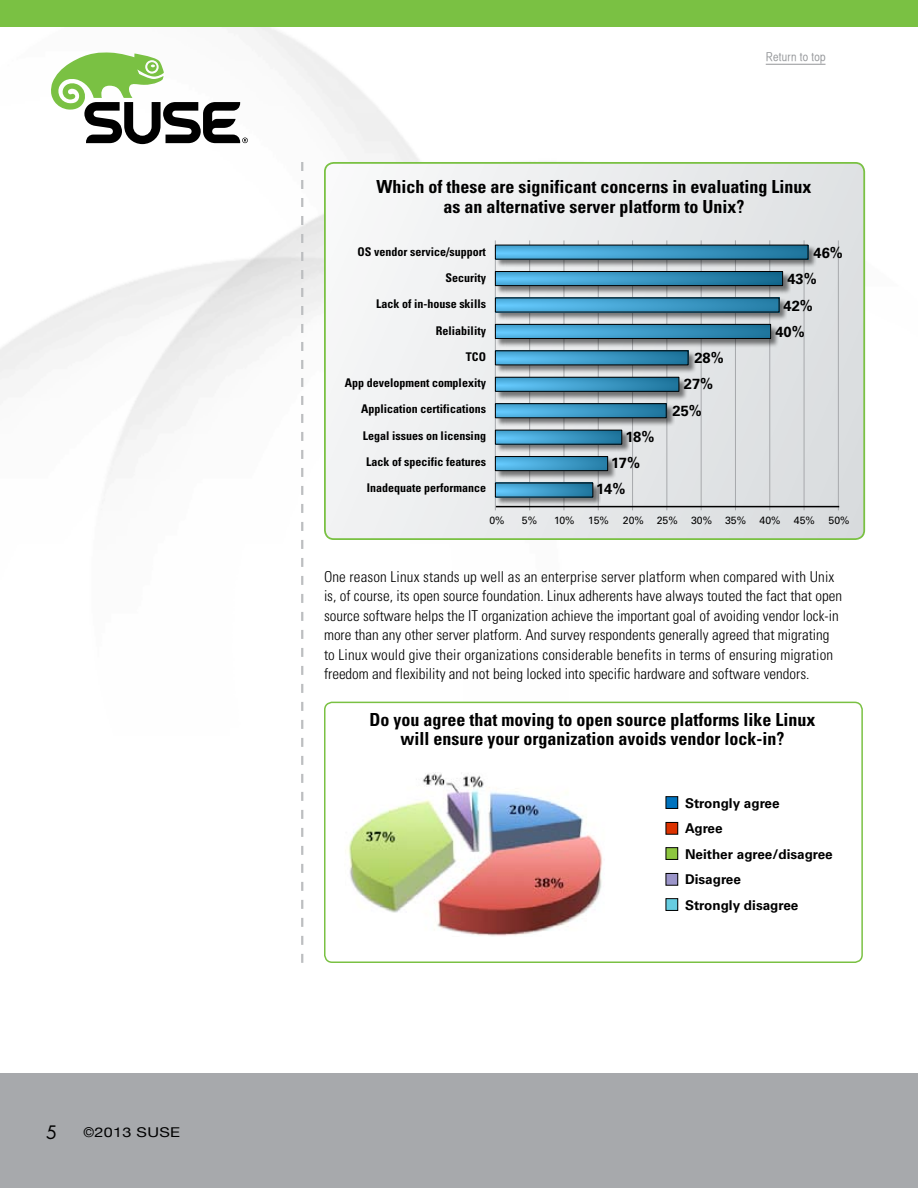
<style>
.page{position:relative;width:918px;height:1188px;background:#fff}
.page>*{position:absolute;margin:0;border:0;box-sizing:border-box;transform-origin:0 0}
.t1{font:700 condensed 18px/19.5px "Univers";color:#000;text-align:center}
.t2{font:18px "Futura";color:#000}
.t3{font:300 condensed 15px/19.5px "Univers";color:#000}
.t4{font:700 14.7px/26.2px "Univers";color:#000}
.t5{font:700 13.5px/25.5px "Univers";color:#000}
.t6{font:13.5px "Helvetica Neue";letter-spacing:.02em;color:#000}
.t7{font:700 condensed 12px/26.2px "Univers";color:#000;text-align:right}
.t8{font:12px "Helvetica CY Plain";letter-spacing:.02em;color:#939598}
.t9{font:10.5px "Univers";color:#000}
</style>
<div class="page">
<div style="left:0;top:1073px;width:918px;height:115px;background:#a7a9ac"></div>
<div style="left:0;top:0;width:918px;height:27px;background:#7ac143"></div>
<hr style="left:766px;top:64px;width:60px;height:1px;background:#939598">
<svg style="left:51px;top:52px;width:197px;height:92px"></svg>
<svg style="left:301px;top:162px;width:2px;height:801px"></svg>
<svg style="left:325px;top:163px;width:539px;height:376px"></svg>
<div style="left:324px;top:162px;width:541px;height:378px;border:2px solid #7ac143;border-radius:9px"></div>
<hr style="left:598px;top:240px;width:1px;height:270px;background:#a7a9ac">
<hr style="left:564px;top:240px;width:1px;height:270px;background:#a7a9ac">
<hr style="left:529px;top:240px;width:1px;height:270px;background:#a7a9ac">
<hr style="left:666px;top:240px;width:1px;height:270px;background:#a7a9ac">
<hr style="left:632px;top:240px;width:1px;height:270px;background:#a7a9ac">
<hr style="left:769px;top:240px;width:1px;height:270px;background:#a7a9ac">
<hr style="left:735px;top:240px;width:1px;height:270px;background:#a7a9ac">
<hr style="left:804px;top:240px;width:1px;height:270px;background:#a7a9ac">
<hr style="left:701px;top:240px;width:1px;height:270px;background:#a7a9ac">
<hr style="left:838px;top:240px;width:1px;height:270px;background:#a7a9ac">
<hr style="left:495px;top:506px;width:344px;height:1px;background:#000">
<hr style="left:495px;top:240px;width:1px;height:270px;background:#a7a9ac">
<div style="left:496px;top:246px;width:321px;height:22px;background:#000;opacity:.5"></div>
<svg style="left:497px;top:247px;width:309px;height:10px;background:#3e9bc8"></svg>
<div style="left:496px;top:272px;width:295px;height:23px;background:#000;opacity:.5"></div>
<svg style="left:497px;top:273px;width:284px;height:11px;background:#3994c1"></svg>
<div style="left:495px;top:271px;width:288px;height:15px;border:1px solid #000"></div>
<div style="left:496px;top:298px;width:292px;height:23px;background:#000;opacity:.5"></div>
<svg style="left:497px;top:300px;width:280px;height:10px;background:#43a1cf"></svg>
<div style="left:496px;top:325px;width:283px;height:22px;background:#000;opacity:.5"></div>
<svg style="left:497px;top:326px;width:272px;height:11px;background:#3e9bc8"></svg>
<div style="left:495px;top:324px;width:276px;height:15px;border:1px solid #000"></div>
<div style="left:496px;top:351px;width:201px;height:23px;background:#000;opacity:.5"></div>
<svg style="left:497px;top:353px;width:189px;height:10px;background:#3f9cc9"></svg>
<div style="left:496px;top:378px;width:192px;height:22px;background:#000;opacity:.5"></div>
<svg style="left:497px;top:379px;width:180px;height:11px;background:#3e9bc8"></svg>
<div style="left:495px;top:377px;width:184px;height:15px;border:1px solid #000"></div>
<div style="left:496px;top:404px;width:179px;height:23px;background:#000;opacity:.5"></div>
<svg style="left:497px;top:405px;width:167px;height:11px;background:#3e9bc8"></svg>
<div style="left:495px;top:403px;width:171px;height:15px;border:1px solid #000"></div>
<div style="left:496px;top:431px;width:134px;height:22px;background:#000;opacity:.5"></div>
<svg style="left:497px;top:432px;width:123px;height:10px"></svg>
<div style="left:496px;top:483px;width:105px;height:23px;background:#000;opacity:.5"></div>
<svg style="left:497px;top:485px;width:94px;height:10px"></svg>
<div style="left:496px;top:457px;width:121px;height:23px;background:#000;opacity:.5"></div>
<svg style="left:497px;top:458px;width:109px;height:11px"></svg>
<div style="left:495px;top:456px;width:113px;height:15px;border:1px solid #000"></div>
<div style="left:324px;top:702px;width:539px;height:261px;border:2px solid #7ac143;border-radius:8px"></div>
<img style="left:345px;top:772px;width:258px;height:164px">
<div style="left:666px;top:797px;width:12px;height:11px;background:#0073be"></div>
<div style="left:666px;top:796px;width:12px;height:13px;border:1px solid #000"></div>
<div style="left:666px;top:822px;width:12px;height:12px;background:#dc3200"></div>
<div style="left:666px;top:822px;width:12px;height:13px;border:1px solid #000"></div>
<div style="left:666px;top:873px;width:12px;height:12px;background:#9b95c9"></div>
<div style="left:666px;top:873px;width:12px;height:13px;border:1px solid #000"></div>
<div style="left:666px;top:899px;width:12px;height:11px;background:#66cde1"></div>
<div style="left:666px;top:898px;width:12px;height:13px;border:1px solid #000"></div>
<div style="left:666px;top:848px;width:12px;height:11px;background:#8dc63f"></div>
<div style="left:666px;top:847px;width:12px;height:13px;border:1px solid #000"></div>
<p class="t2" style="left:46px;top:1120px;width:13px">5</p>
<p class="t6" style="left:83px;top:1124px;width:98px">©2013 SUSE</p>
<p class="t8" style="left:766px;top:50px;width:61px">Return to top</p>
<p class="t1" style="left:377px;top:177px;width:436px">Which of these are significant concerns in evaluating Linux as an alternative server platform to Unix?</p>
<p class="t7" style="left:345px;top:238px;width:143px">OS vendor service/support<br>Security<br>Lack of in-house skills<br>Reliability<br>TCO<br>App development complexity<br>Application certifications<br>Legal issues on licensing<br>Lack of specific features<br>Inadequate performance</p>
<p class="t4" style="left:625px;top:424px;width:31px">18%</p>
<p class="t4" style="left:611px;top:450px;width:30px">17%</p>
<p class="t4" style="left:596px;top:476px;width:31px">14%</p>
<p class="t4" style="left:694px;top:345px;width:31px">28%</p>
<p class="t4" style="left:673px;top:371px;width:42px;text-indent:11px">27%<br>25%</p>
<p class="t4" style="left:814px;top:239px;width:31px">46%</p>
<p class="t4" style="left:787px;top:266px;width:31px">43%</p>
<p class="t4" style="left:784px;top:292px;width:31px">42%</p>
<p class="t4" style="left:775px;top:319px;width:31px">40%</p>
<p class="t9" style="left:489px;top:514px;width:17px">0%</p>
<p class="t9" style="left:522px;top:514px;width:17px">5%</p>
<p class="t9" style="left:554px;top:514px;width:22px">10%</p>
<p class="t9" style="left:588px;top:514px;width:22px">15%</p>
<p class="t9" style="left:623px;top:514px;width:56px">20% 25%</p>
<p class="t9" style="left:691px;top:514px;width:56px">30% 35%</p>
<p class="t9" style="left:760px;top:514px;width:23px">40%</p>
<p class="t9" style="left:794px;top:514px;width:23px">45%</p>
<p class="t9" style="left:829px;top:514px;width:23px">50%</p>
<p class="t3" style="left:324px;top:567px;width:520px">One reason Linux stands up well as an enterprise server platform when compared with Unix is, of course, its open source foundation. Linux adherents have always touted the fact that open source software helps the IT organization achieve the important goal of avoiding vendor lock-in more than any other server platform. And survey respondents generally agreed that migrating to Linux would give their organizations considerable benefits in terms of ensuring migration freedom and flexibility and not being locked into specific hardware and software vendors.</p>
<p class="t1" style="left:370px;top:709px;width:447px">Do you agree that moving to open source platforms like Linux will ensure your organization avoids vendor lock-in?</p>
<p class="t5" style="left:685px;top:790px;width:149px">Strongly agree<br>Agree<br>Neither agree/disagree<br>Disagree<br>Strongly disagree</p>
</div>
